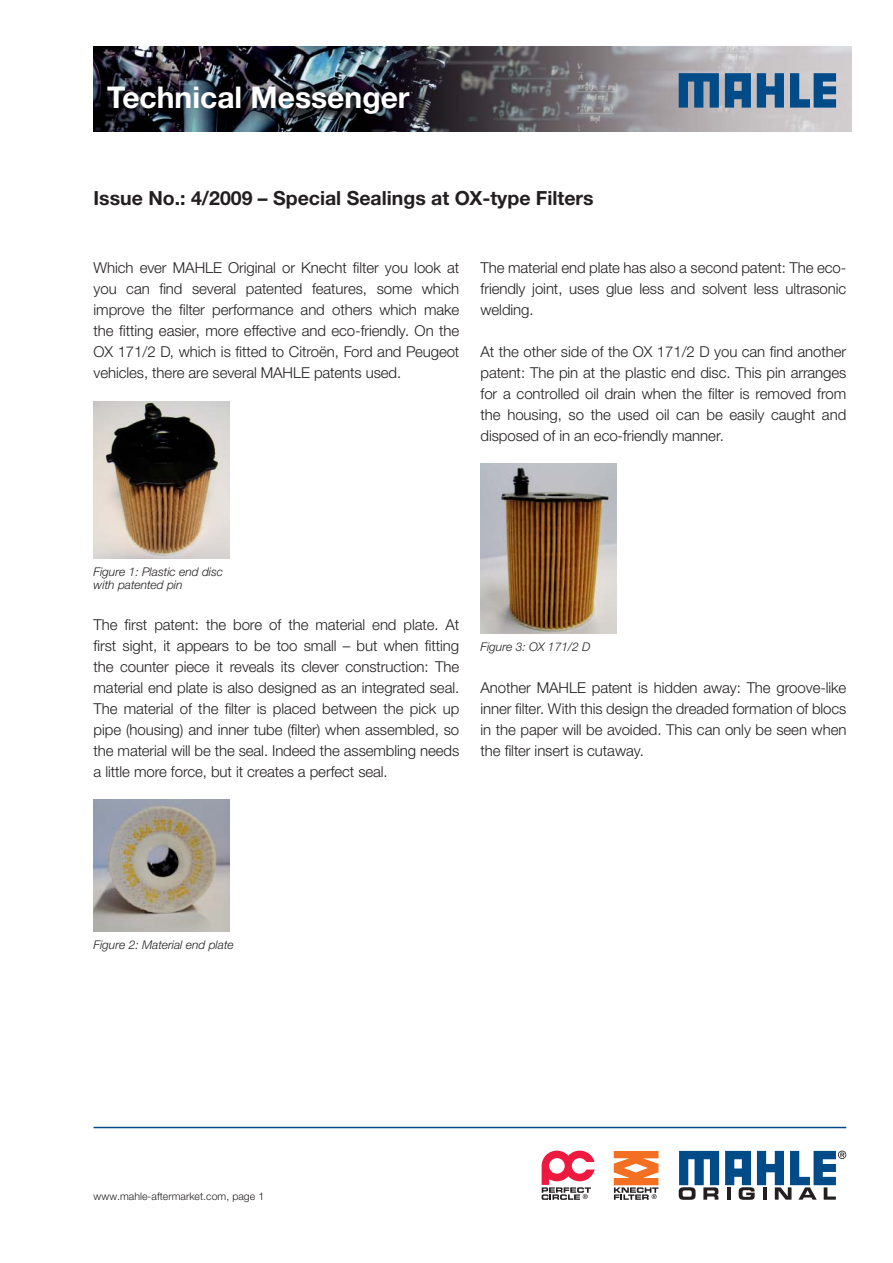
<style>
.page{position:relative;width:893px;height:1263px;background:#fff}
.page>*{position:absolute;margin:0;border:0;box-sizing:border-box;transform-origin:0 0}
.t1{font:700 30px "Helvetica Neue LTW1 G";color:#fff}
.t2{font:700 19.5px "Helvetica Neue LTW1 G";color:#231f20}
.t3{font:300 15px/21px "Helvetica Neue LTW1 G";letter-spacing:-.005em;color:#231f20;text-align:justify}
.t4{font:italic 300 12px/13.5px "Helvetica Neue LTW1 G";color:#231f20}
.t5{font:300 10.5px "Helvetica Neue LTW1 G";letter-spacing:.005em;color:#231f20}
</style>
<div class="page">
<img style="left:94px;top:47px;width:757px;height:85px">
<svg style="left:679px;top:73px;width:40px;height:35px"></svg>
<svg style="left:757px;top:73px;width:27px;height:35px"></svg>
<svg style="left:790px;top:73px;width:46px;height:35px;background:#47779f"></svg>
<svg style="left:725px;top:73px;width:26px;height:35px"></svg>
<svg style="left:679px;top:1151px;width:40px;height:49px"></svg>
<svg style="left:725px;top:1151px;width:121px;height:49px"></svg>
<svg style="left:614px;top:1151px;width:44px;height:49px"></svg>
<svg style="left:542px;top:1151px;width:53px;height:49px"></svg>
<hr style="left:94px;top:1127px;width:752px;height:1px;background:#004b88">
<img style="left:94px;top:401px;width:136px;height:158px">
<img style="left:94px;top:800px;width:136px;height:131px">
<img style="left:480px;top:464px;width:137px;height:170px">
<h1 class="t1" style="left:107px;top:86px;width:304px">Technical Messenger</h1>
<h2 class="t2" style="left:94px;top:191px;width:501px">Issue No.: 4/2009 – Special Sealings at OX-type Filters</h2>
<p class="t3" style="left:94px;top:259px;width:367px">Which ever MAHLE Original or Knecht filter you look at you can find several patented features, some which improve the filter performance and others which make the fitting easier, more effective and eco-friendly. On the OX 171/2 D, which is fitted to Citroën, Ford and Peugeot vehicles, there are several MAHLE patents used.</p>
<p class="t3" style="left:480px;top:259px;width:367px">The material end plate has also a second patent: The eco&shy;friendly joint, uses glue less and solvent less ultrasonic welding.</p>
<p class="t3" style="left:480px;top:343px;width:367px">At the other side of the OX 171/2 D you can find another patent: The pin at the plastic end disc. This pin arranges for a controlled oil drain when the filter is removed from the housing, so the used oil can be easily caught and disposed of in an eco-friendly manner.</p>
<p class="t4" style="left:94px;top:566px;width:131px">Figure 1: Plastic end disc with patented pin</p>
<p class="t3" style="left:94px;top:616px;width:367px">The first patent: the bore of the material end plate. At first sight, it appears to be too small – but when fitting the counter piece it reveals its clever construction: The material end plate is also designed as an integrated seal.<br>The material of the filter is placed between the pick up pipe (housing) and inner tube (filter) when assembled, so the material will be the seal. Indeed the assembling needs a little more force, but it creates a perfect seal.</p>
<p class="t4" style="left:480px;top:642px;width:111px">Figure 3: OX 171/2 D</p>
<p class="t3" style="left:480px;top:679px;width:367px">Another MAHLE patent is hidden away: The groove-like inner filter. With this design the dreaded formation of blocs in the paper will be avoided. This can only be seen when the filter insert is cutaway.</p>
<p class="t4" style="left:94px;top:939px;width:142px">Figure 2: Material end plate</p>
<p class="t5" style="left:94px;top:1192px;width:172px">www.mahle-aftermarket.com, page 1</p>
</div>
